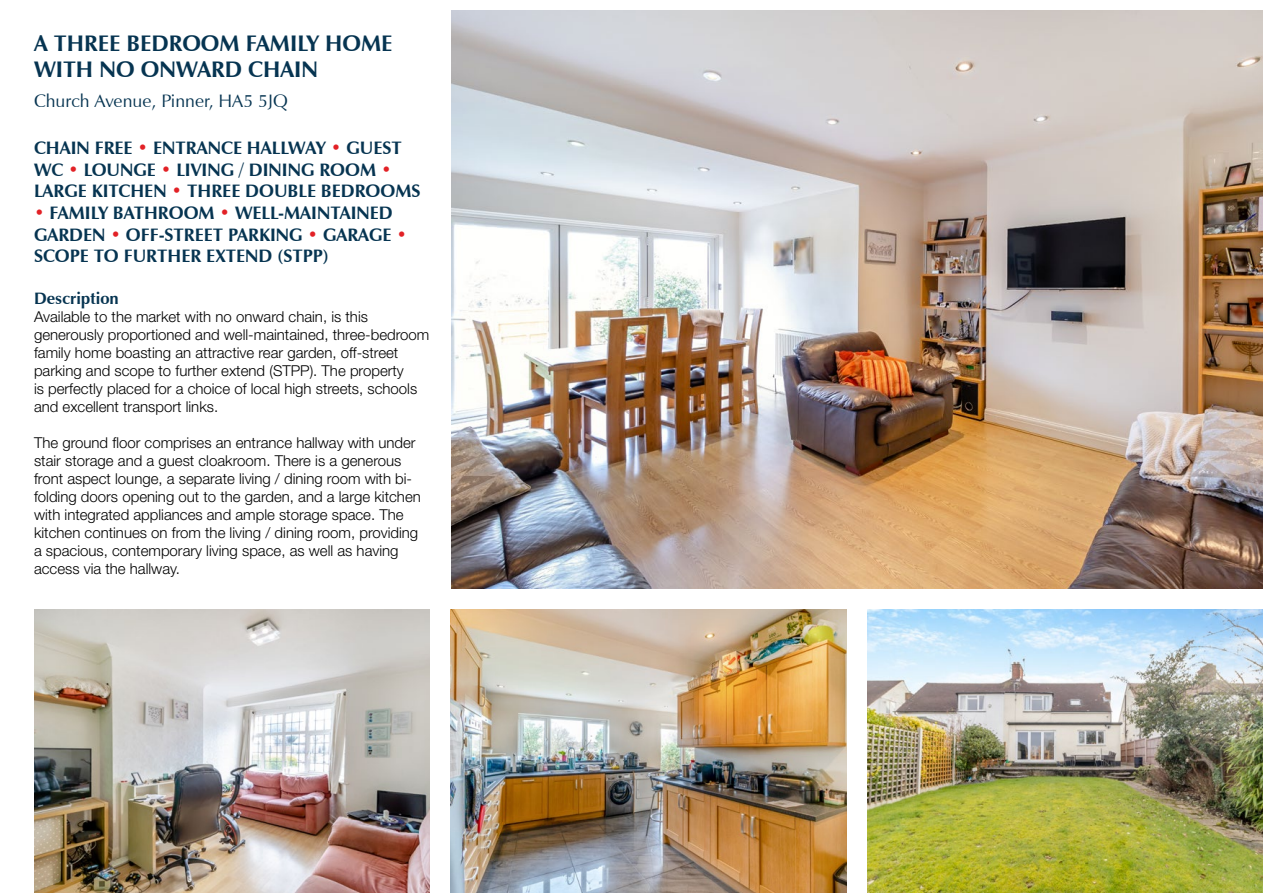
<style>
.page{position:relative;width:1263px;height:893px;background:#fff}
.page>*{position:absolute;margin:0;border:0;box-sizing:border-box;transform-origin:0 0}
.t1{font:700 22.5px/25.5px "Zapf Humanist 601 BT";color:#063451}
.t2{font:700 18px/21.6px "Zapf Humanist 601 BT";color:#063451}
.t3{font:18px "Zapf Humanist 601 BT";color:#063451}
.t4{font:700 16.5px "Zapf Humanist 601 BT";color:#063451}
.t5{font:300 15px/18px "Helvetica Neue LT Std";color:#000}
.s1{color:#e22126}
</style>
<div class="page">
<img style="left:867px;top:609px;width:396px;height:284px">
<img style="left:451px;top:609px;width:395px;height:284px">
<img style="left:34px;top:609px;width:395px;height:284px">
<img style="left:451px;top:11px;width:812px;height:577px">
<h1 class="t1" style="left:34px;top:31px;width:360px">A THREE BEDROOM FAMILY HOME<br>WITH NO ONWARD CHAIN</h1>
<p class="t3" style="left:34px;top:89px;width:255px">Church Avenue, Pinner, HA5 5JQ</p>
<p class="t2" style="left:34px;top:137px;width:388px">CHAIN FREE <span class="s1">•</span> ENTRANCE HALLWAY <span class="s1">•</span> GUEST<br>WC <span class="s1">•</span> LOUNGE <span class="s1">•</span> LIVING / DINING ROOM <span class="s1">•<br></span>LARGE KITCHEN <span class="s1">•</span> THREE DOUBLE BEDROOMS</p>
<p class="t2" style="left:34px;top:202px;width:375px"><span class="s1">•</span> FAMILY BATHROOM <span class="s1">•</span> WELL-MAINTAINED<br>GARDEN <span class="s1">•</span> OFF-STREET PARKING <span class="s1">•</span> GARAGE <span class="s1">•<br></span>SCOPE TO FURTHER EXTEND (STPP)</p>
<p class="t4" style="left:34px;top:288px;width:86px">Description</p>
<p class="t5" style="left:34px;top:307px;width:397px">Available to the market with no onward chain, is this generously proportioned and well-maintained, three-bedroom family home boasting an attractive rear garden, off-street parking and scope to further extend (STPP). The property<br>is perfectly placed for a choice of local high streets, schools and excellent transport links.</p>
<p class="t5" style="left:34px;top:433px;width:388px">The ground floor comprises an entrance hallway with under stair storage and a guest cloakroom. There is a generous front aspect lounge, a separate living / dining room with bi&shy;folding doors opening out to the garden, and a large kitchen with integrated appliances and ample storage space. The kitchen continues on from the living / dining room, providing a spacious, contemporary living space, as well as having access via the hallway.</p>
</div>
